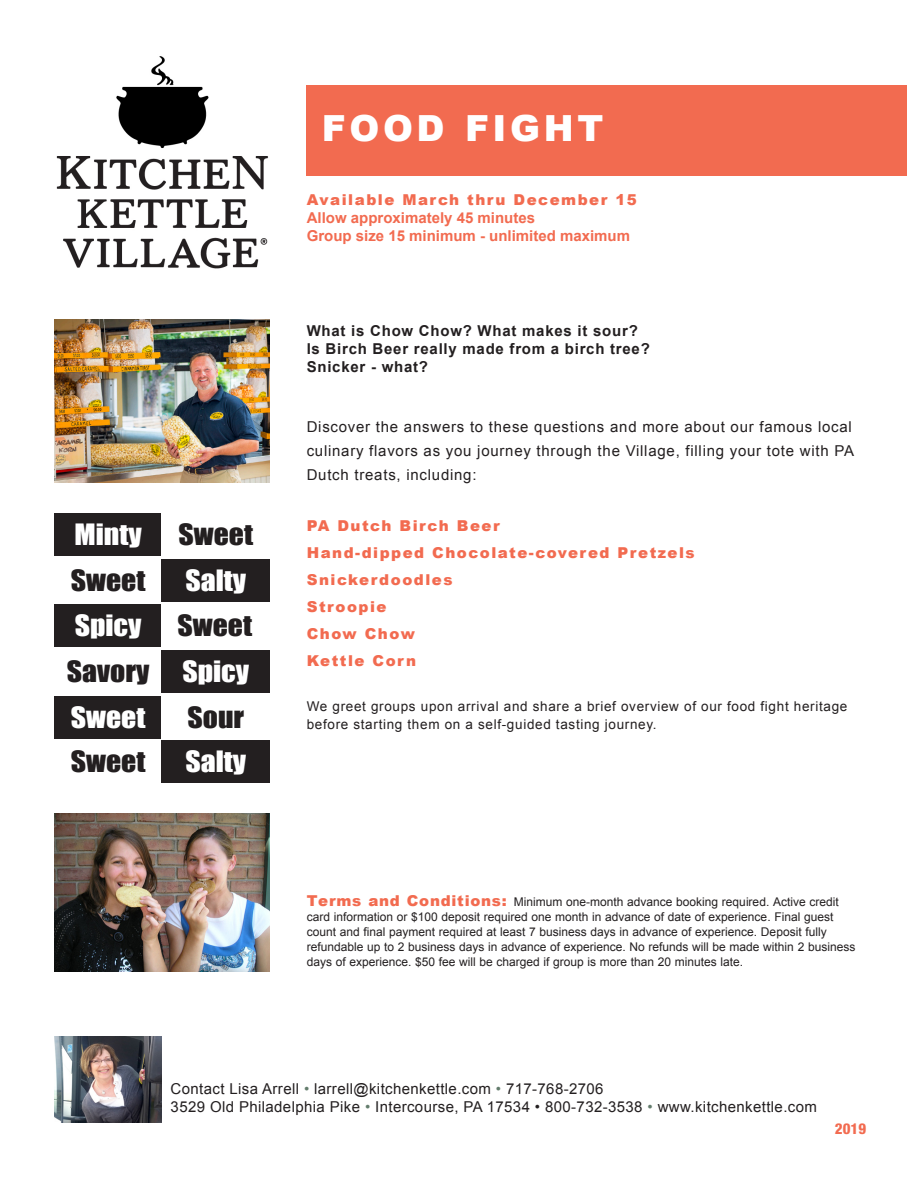
<style>
.page{position:relative;width:918px;height:1188px;background:#fff}
.page>*{position:absolute;margin:0;border:0;box-sizing:border-box;transform-origin:0 0}
.t1{font:900 36px "Arial";letter-spacing:.1em;color:#fff}
.t2{font:27px "Impact";color:#231f20;scale:1.1 1}
.t3{font:27px "Impact";color:#fff;scale:1.1 1}
.t4{font:15px/24px "Arial";letter-spacing:.05em;color:#231f20}
.t5{font:15px "Arial";letter-spacing:.025em;color:#231f20}
.t6{font:900 15px "Arial";letter-spacing:.1em;color:#f26b50}
.t7{font:700 15px "Arial";letter-spacing:.05em;color:#231f20}
.t8{font:700 15px "Arial";color:#f26b50}
.t9{font:800 condensed 15px "Helvetica Neue LT Std";color:#f26b50}
.t10{font:13.5px/18px "Arial";letter-spacing:.05em;color:#231f20}
.t11{font:12px/15px "Arial";color:#231f20}
.s1{font-weight:900;font-size:15px;color:#f26b50}
.s2{color:#637c6c}
</style>
<div class="page">
<div style="left:307px;top:86px;width:600px;height:90px;background:#f26b50"></div>
<img style="left:54px;top:1037px;width:108px;height:85px">
<img style="left:56px;top:56px;width:212px;height:213px">
<div style="left:162px;top:650px;width:108px;height:43px;background:#231f20"></div>
<div style="left:54px;top:696px;width:108px;height:43px;background:#231f20"></div>
<div style="left:162px;top:740px;width:108px;height:43px;background:#231f20"></div>
<div style="left:54px;top:604px;width:108px;height:43px;background:#231f20"></div>
<div style="left:162px;top:559px;width:108px;height:43px;background:#231f20"></div>
<div style="left:54px;top:514px;width:108px;height:42px;background:#231f20"></div>
<img style="left:54px;top:814px;width:216px;height:158px">
<img style="left:54px;top:319px;width:216px;height:164px">
<p class="t1" style="left:322px;top:102px;width:283px">FOOD FIGHT</p>
<p class="t6" style="left:307px;top:189px;width:332px">Available March thru December 15</p>
<p class="t8" style="left:307px;top:208px;width:230px">Allow approximately 45 minutes</p>
<p class="t8" style="left:307px;top:226px;width:325px">Group size 15 minimum - unlimited maximum</p>
<p class="t3" style="left:75px;top:514px;width:63px">Minty</p>
<p class="t2" style="left:179px;top:514px;width:69px">Sweet</p>
<p class="t2" style="left:71px;top:559px;width:69px">Sweet</p>
<p class="t3" style="left:185px;top:559px;width:57px">Salty</p>
<p class="t3" style="left:75px;top:605px;width:62px">Spicy</p>
<p class="t2" style="left:178px;top:605px;width:69px">Sweet</p>
<p class="t2" style="left:67px;top:651px;width:76px">Savory</p>
<p class="t3" style="left:182px;top:651px;width:62px">Spicy</p>
<p class="t3" style="left:71px;top:697px;width:69px">Sweet</p>
<p class="t2" style="left:187px;top:697px;width:53px">Sour</p>
<p class="t2" style="left:71px;top:741px;width:69px">Sweet</p>
<p class="t3" style="left:185px;top:741px;width:57px">Salty</p>
<p class="t7" style="left:307px;top:320px;width:333px">What is Chow Chow? What makes it sour?</p>
<p class="t7" style="left:307px;top:338px;width:345px">Is Birch Beer really made from a birch tree?</p>
<p class="t7" style="left:307px;top:356px;width:123px">Snicker - what?</p>
<p class="t4" style="left:307px;top:415px;width:549px">Discover the answers to these questions and more about our famous local culinary flavors as you journey through the Village, filling your tote with PA<br>Dutch treats, including:</p>
<p class="t6" style="left:307px;top:515px;width:194px">PA Dutch Birch Beer</p>
<p class="t6" style="left:307px;top:542px;width:390px">Hand-dipped Chocolate-covered Pretzels</p>
<p class="t6" style="left:307px;top:569px;width:147px">Snickerdoodles</p>
<p class="t6" style="left:307px;top:596px;width:81px">Stroopie</p>
<p class="t6" style="left:307px;top:623px;width:110px">Chow Chow</p>
<p class="t6" style="left:307px;top:650px;width:111px">Kettle Corn</p>
<p class="t10" style="left:307px;top:698px;width:542px">We greet groups upon arrival and share a brief overview of our food fight heritage before starting them on a self-guided tasting journey.</p>
<p class="t11" style="left:307px;top:894px;width:550px"><span class="s1">Terms and Conditions:</span> Minimum one-month advance booking required. Active credit card information or $100 deposit required one month in advance of date of experience. Final guest count and final payment required at least 7 business days in advance of experience. Deposit fully refundable up to 2 business days in advance of experience. No refunds will be made within 2 business days of experience. $50 fee will be charged if group is more than 20 minutes late.</p>
<p class="t5" style="left:171px;top:1079px;width:434px">Contact Lisa Arrell <span class="s2">•</span> larrell@kitchenkettle.com <span class="s2">•</span> 717-768-2706</p>
<p class="t5" style="left:171px;top:1097px;width:648px">3529 Old Philadelphia Pike <span class="s2">•</span> Intercourse, PA 17534 • 800-732-3538 <span class="s2">•</span> www.kitchenkettle.com</p>
<p class="t9" style="left:835px;top:1119px;width:33px">2019</p>
</div>
